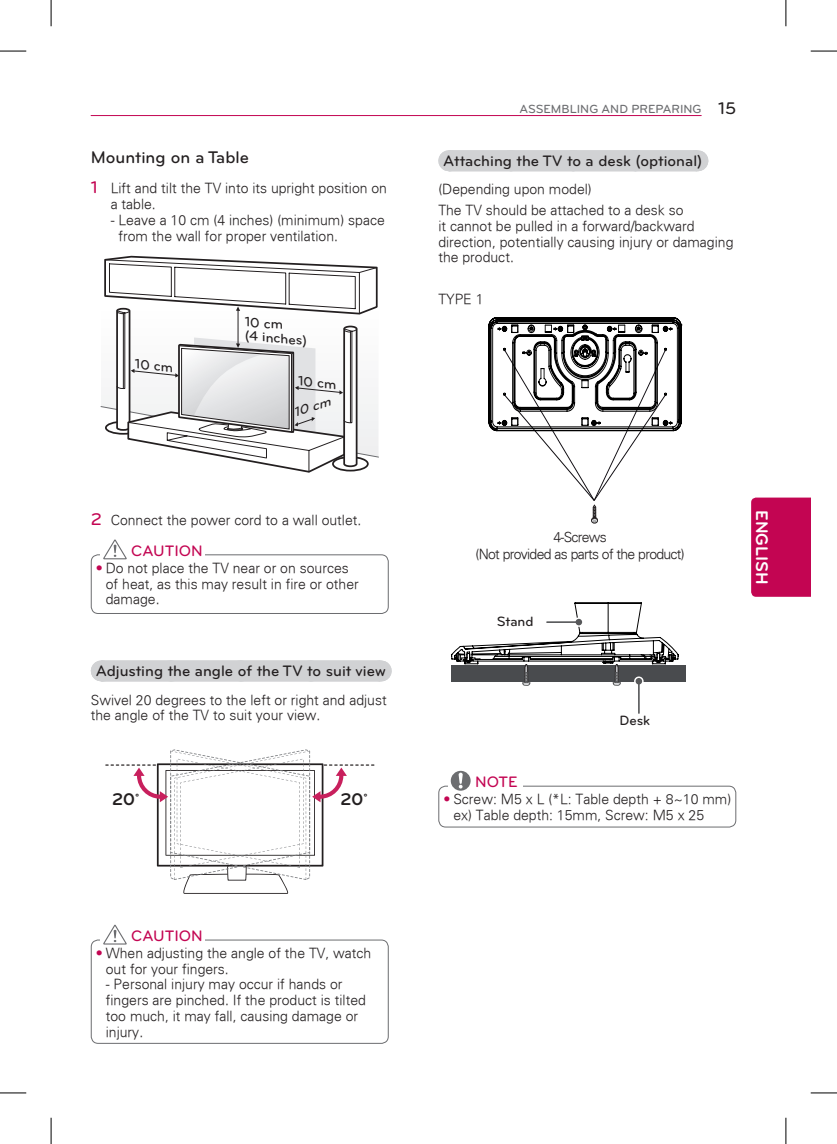
<style>
.page{position:relative;width:837px;height:1144px;background:#fff}
.page>*{position:absolute;margin:0;border:0;box-sizing:border-box;transform-origin:0 0}
.t1{font:500 17.5px "Bryant LG";color:#231f20}
.t2{font:700 17.5px "Bryant LG";color:#fff}
.t3{font:700 17.5px "Bryant LG";color:#231f20}
.t4{font:500 15.75px "Bryant LG";color:#231f20}
.t5{font:500 15.75px "Bryant LG";color:#c30552}
.t6{font:300 14px/15.8px "Univers";color:#231f20}
.t7{font:300 14px/17.5px "Univers";letter-spacing:-.05em;color:#231f20;text-align:center}
.t8{font:500 14px "Bryant LG";color:#231f20}
.t9{font:italic 500 13.3px "Bryant LG";color:#231f20;scale:1.06 1}
.t10{font:500 12.25px "Bryant LG";color:#6c6d70}
.s1{font-family:"Bryant LG";font-weight:500;font-size:17.5px;color:#c30552}
.s2{color:#c30552}
</style>
<div class="page">
<hr style="left:91px;top:115px;width:610px;height:1px;background:#c30552">
<div style="left:751px;top:498px;width:59px;height:99px;background:#c30552"></div>
<div style="left:101px;top:660px;width:279px;height:21px;background:#d1d2d4"></div>
<svg style="left:380px;top:660px;width:1px;height:21px"></svg>
<svg style="left:100px;top:256px;width:279px;height:217px"></svg>
<div style="left:91px;top:554px;width:297px;height:60px;border:1px solid #6c6d70;border-radius:7px"></div>
<div style="left:101px;top:539px;width:104px;height:20px;background:#fff"></div>
<svg style="left:103px;top:539px;width:24px;height:20px"></svg>
<svg style="left:105px;top:749px;width:269px;height:145px"></svg>
<div style="left:91px;top:939px;width:297px;height:105px;border:1px solid #6c6d70;border-radius:7px"></div>
<div style="left:101px;top:925px;width:104px;height:19px;background:#fff"></div>
<svg style="left:103px;top:925px;width:24px;height:19px"></svg>
<div style="left:448px;top:150px;width:248px;height:21px;background:#d1d2d4"></div>
<svg style="left:696px;top:150px;width:1px;height:21px"></svg>
<svg style="left:488px;top:317px;width:193px;height:206px"></svg>
<div style="left:451px;top:665px;width:234px;height:16px;background:#494b4e"></div>
<svg style="left:451px;top:602px;width:227px;height:83px"></svg>
<svg style="left:639px;top:686px;width:1px;height:27px"></svg>
<div style="left:634px;top:676px;width:9px;height:10px;border:3px solid #fff;border-radius:50%"></div>
<hr style="left:638px;top:681px;width:1px;height:32px;background:#57585a">
<div style="left:635px;top:678px;width:7px;height:6px;background:#57585a;border-radius:50%"></div>
<hr style="left:546px;top:620px;width:33px;height:4px;background:#fff">
<div style="left:574px;top:617px;width:9px;height:10px;border:3px solid #fff;border-radius:50%"></div>
<hr style="left:546px;top:621px;width:32px;height:2px;background:#57585a">
<div style="left:575px;top:619px;width:7px;height:6px;background:#57585a;border-radius:50%"></div>
<div style="left:438px;top:786px;width:298px;height:41px;border:1px solid #6c6d70;border-radius:7px"></div>
<div style="left:448px;top:771px;width:74px;height:20px;background:#fff"></div>
<svg style="left:450px;top:771px;width:20px;height:20px"></svg>
<svg style="left:0;top:51px;width:26px;height:1px"></svg>
<svg style="left:810px;top:51px;width:26px;height:1px"></svg>
<svg style="left:0;top:1092px;width:26px;height:1px"></svg>
<svg style="left:810px;top:1092px;width:26px;height:1px"></svg>
<svg style="left:51px;top:0;width:1px;height:26px"></svg>
<svg style="left:51px;top:1118px;width:1px;height:26px"></svg>
<svg style="left:785px;top:0;width:1px;height:26px"></svg>
<svg style="left:785px;top:1118px;width:1px;height:26px"></svg>
<p class="t1" style="left:91px;top:147px;width:160px">Mounting on a Table</p>
<p class="t6" style="left:111px;top:180px;width:278px;text-indent:-20px"><span class="s1">1</span> Lift and tilt the TV into its upright position on a table.</p>
<p class="t6" style="left:118px;top:212px;width:268px;text-indent:-8px">- Leave a 10 cm (4 inches) (minimum) space from the wall for proper ventilation.</p>
<p class="t8" style="left:136px;top:355px;width:40px;rotate:6deg">10 cm</p>
<p class="t8" style="left:245px;top:313px;width:40px;rotate:4deg">10 cm</p>
<p class="t8" style="left:246px;top:327px;width:64px;rotate:5deg">(4 inches)</p>
<p class="t8" style="left:299px;top:372px;width:40px;rotate:6deg">10 cm</p>
<p class="t9" style="left:291px;top:405px;width:38px;rotate:-19deg">10 cm</p>
<p class="t6" style="left:91px;top:512px;width:272px"><span class="s1">2</span> Connect the power cord to a wall outlet.</p>
<p class="t6" style="left:106px;top:559px;width:254px;text-indent:-10px"><span class="s2">•</span> Do not place the TV near or on sources of heat, as this may result in fire or other damage.</p>
<p class="t5" style="left:131px;top:541px;width:73px">CAUTION</p>
<p class="t4" style="left:96px;top:662px;width:291px">Adjusting the angle of the TV to suit view</p>
<p class="t6" style="left:91px;top:691px;width:297px">Swivel 20 degrees to the left or right and adjust the angle of the TV to suit your view.</p>
<p class="t3" style="left:112px;top:788px;width:29px">20˚</p>
<p class="t3" style="left:340px;top:788px;width:29px">20˚</p>
<p class="t5" style="left:131px;top:926px;width:73px">CAUTION</p>
<p class="t6" style="left:106px;top:945px;width:267px;text-indent:-10px"><span class="s2">•</span> When adjusting the angle of the TV, watch out for your fingers.</p>
<p class="t6" style="left:106px;top:976px;width:261px">- Personal injury may occur if hands or fingers are pinched. If the product is tilted too much, it may fall, causing damage or injury.</p>
<p class="t10" style="left:519px;top:101px;width:183px">ASSEMBLING AND PREPARING</p>
<p class="t1" style="left:718px;top:97px;width:20px">15</p>
<p class="t4" style="left:443px;top:151px;width:260px">Attaching the TV to a desk (optional)</p>
<p class="t6" style="left:438px;top:179px;width:247px;line-height:20.7px">(Depending upon model)<br>The TV should be attached to a desk so</p>
<p class="t6" style="left:438px;top:218px;width:296px">it cannot be pulled in a forward/backward direction, potentially causing injury or damaging the product.</p>
<p class="t6" style="left:438px;top:291px;width:47px">TYPE 1</p>
<p class="t7" style="left:475px;top:528px;width:211px">4-Screws<br>(Not provided as parts of the product)</p>
<p class="t8" style="left:496px;top:613px;width:38px">Stand</p>
<p class="t2" style="left:772px;top:510px;width:76px;rotate:90deg">ENGLISH</p>
<p class="t5" style="left:475px;top:772px;width:44px">NOTE</p>
<p class="t8" style="left:619px;top:712px;width:32px">Desk</p>
<p class="t6" style="left:453px;top:791px;width:279px;text-indent:-10px"><span class="s2">•</span> Screw: M5 x L (*L: Table depth + 8~10 mm) ex) Table depth: 15mm, Screw: M5 x 25</p>
</div>
